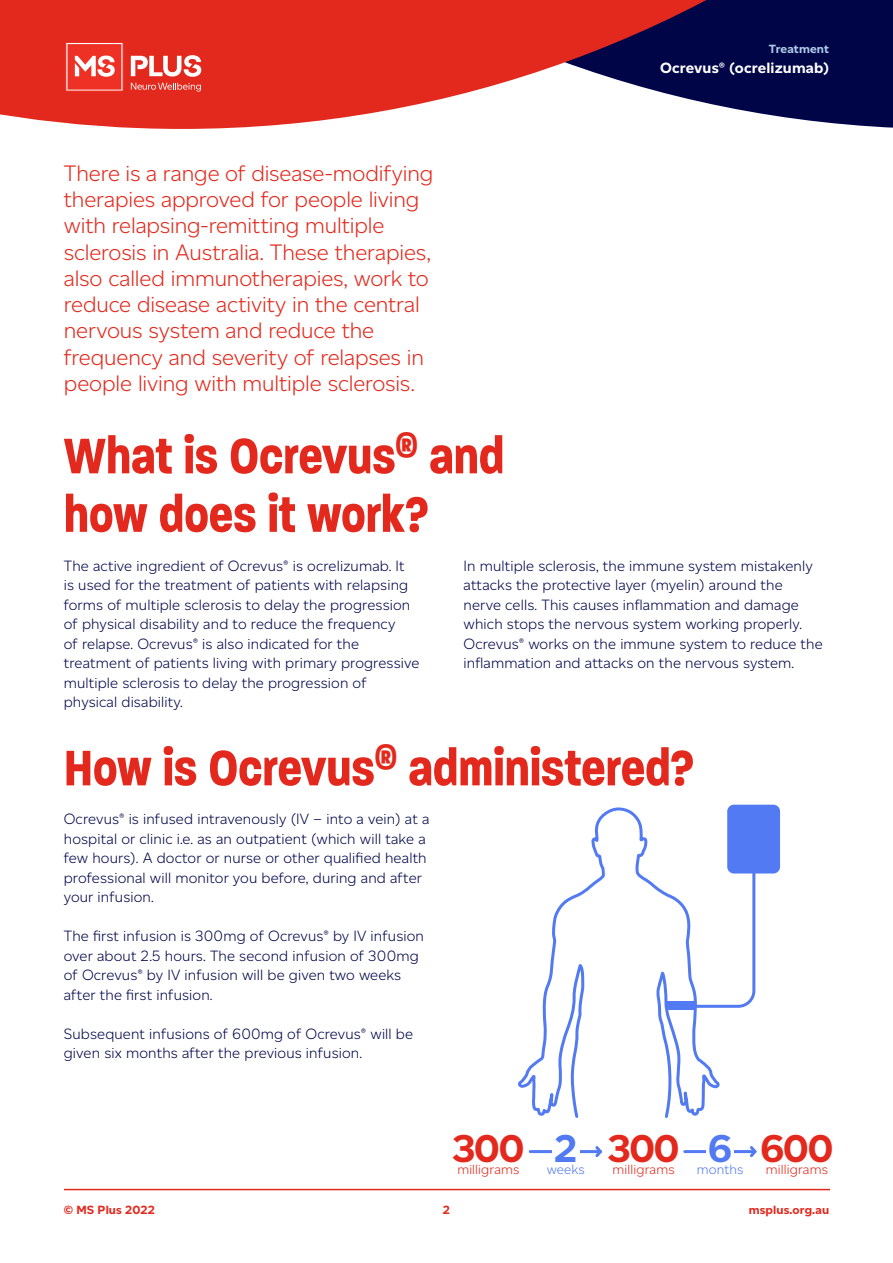
<style>
.page{position:relative;width:893px;height:1263px;background:#fff}
.page>*{position:absolute;margin:0;border:0;box-sizing:border-box;transform-origin:0 0}
.t1{font:700 54px/58.5px "Paralucent Condensed";letter-spacing:-.005em;color:#e3291d}
.t2{font:700 39px "Altform";letter-spacing:-.045em;color:#e3291d}
.t3{font:700 39px "Altform";color:#527af2}
.t4{font:300 22.5px/26.2px "Altform";letter-spacing:-.005em;color:#e3291d}
.t5{font:300 15px/19.5px "Altform";letter-spacing:.01em;color:#000548}
.t6{font:700 15px "Altform";letter-spacing:.01em;color:#fff}
.t7{font:300 13.5px "Altform";letter-spacing:.01em;color:#e3291d}
.t8{font:300 13.5px "Altform";letter-spacing:.01em;color:#527af2}
.t9{font:700 12px "Altform";letter-spacing:.01em;color:#e3291d}
.t10{font:700 12px "Altform";letter-spacing:.01em;color:#b0cae7}
.s1{color:#527af2}
</style>
<div class="page">
<hr style="left:685px;top:1150px;width:70px;height:3px;background:#527af2">
<svg style="left:747px;top:1146px;width:10px;height:12px"></svg>
<div style="left:706px;top:1146px;width:28px;height:10px;background:#fff"></div>
<svg style="left:515px;top:807px;width:207px;height:384px"></svg>
<div style="left:667px;top:1001px;width:28px;height:9px;background:#527af2"></div>
<svg style="left:691px;top:868px;width:66px;height:141px"></svg>
<div style="left:729px;top:806px;width:49px;height:66px;background:#527af2;border-radius:5px"></div>
<div style="left:727px;top:805px;width:53px;height:68px;border:3px solid #527af2;border-radius:5px"></div>
<svg style="left:0;top:0;width:893px;height:129px;fill:#e3291d"></svg>
<hr style="left:64px;top:1189px;width:766px;height:1px;background:#e3291d">
<svg style="left:65px;top:42px;width:136px;height:50px;background:#ec5c53"></svg>
<p class="t10" style="left:769px;top:42px;width:62px">Treatment</p>
<p class="t6" style="left:660px;top:59px;width:171px">Ocrevus® (ocrelizumab)</p>
<p class="t4" style="left:64px;top:160px;width:371px">There is a range of disease‑modifying therapies approved for people living with relapsing-remitting multiple sclerosis in Australia. These therapies, also called immunotherapies, work to reduce disease activity in the central nervous system and reduce the frequency and severity of relapses in people living with multiple sclerosis.</p>
<h1 class="t1" style="left:64px;top:427px;width:442px">What is Ocrevus<sup>®</sup> and how does it work?</h1>
<p class="t5" style="left:64px;top:556px;width:357px">The active ingredient of Ocrevus® is ocrelizumab. It<br>is used for the treatment of patients with relapsing forms of multiple sclerosis to delay the progression of physical disability and to reduce the frequency<br>of relapse. Ocrevus® is also indicated for the treatment of patients living with primary progressive multiple sclerosis to delay the progression of physical disability.</p>
<p class="t5" style="left:463px;top:556px;width:361px">In multiple sclerosis, the immune system mistakenly attacks the protective layer (myelin) around the nerve cells. This causes inflammation and damage which stops the nervous system working properly.<br>Ocrevus® works on the immune system to reduce the inflammation and attacks on the nervous system.</p>
<h1 class="t1" style="left:64px;top:739px;width:632px">How is Ocrevus<sup>®</sup> administered?</h1>
<p class="t5" style="left:64px;top:809px;width:367px">Ocrevus® is infused intravenously (IV – into a vein) at a hospital or clinic i.e. as an outpatient (which will take a few hours). A doctor or nurse or other qualified health professional will monitor you before, during and after your infusion.</p>
<p class="t5" style="left:64px;top:926px;width:362px">The first infusion is 300mg of Ocrevus® by IV infusion over about 2.5 hours. The second infusion of 300mg of Ocrevus® by IV infusion will be given two weeks after the first infusion.</p>
<p class="t5" style="left:64px;top:1024px;width:351px">Subsequent infusions of 600mg of Ocrevus® will be given six months after the previous infusion.</p>
<h2 class="t2" style="left:452px;top:1127px;width:74px">300</h2>
<p class="t7" style="left:457px;top:1162px;width:64px">milligrams</p>
<h2 class="t3" style="left:554px;top:1127px;width:25px">2</h2>
<p class="t8" style="left:547px;top:1162px;width:40px">weeks</p>
<h2 class="t2" style="left:607px;top:1127px;width:74px">300</h2>
<p class="t7" style="left:613px;top:1162px;width:64px">milligrams</p>
<p class="t8" style="left:697px;top:1162px;width:48px">months</p>
<h2 class="t2" style="left:708px;top:1127px;width:127px"><span class="s1">6</span> 600</h2>
<p class="t7" style="left:766px;top:1162px;width:64px">milligrams</p>
<p class="t9" style="left:64px;top:1203px;width:93px">© MS Plus 2022</p>
<p class="t9" style="left:749px;top:1203px;width:82px">msplus.org.au</p>
<p class="t9" style="left:443px;top:1203px;width:9px">2</p>
</div>
